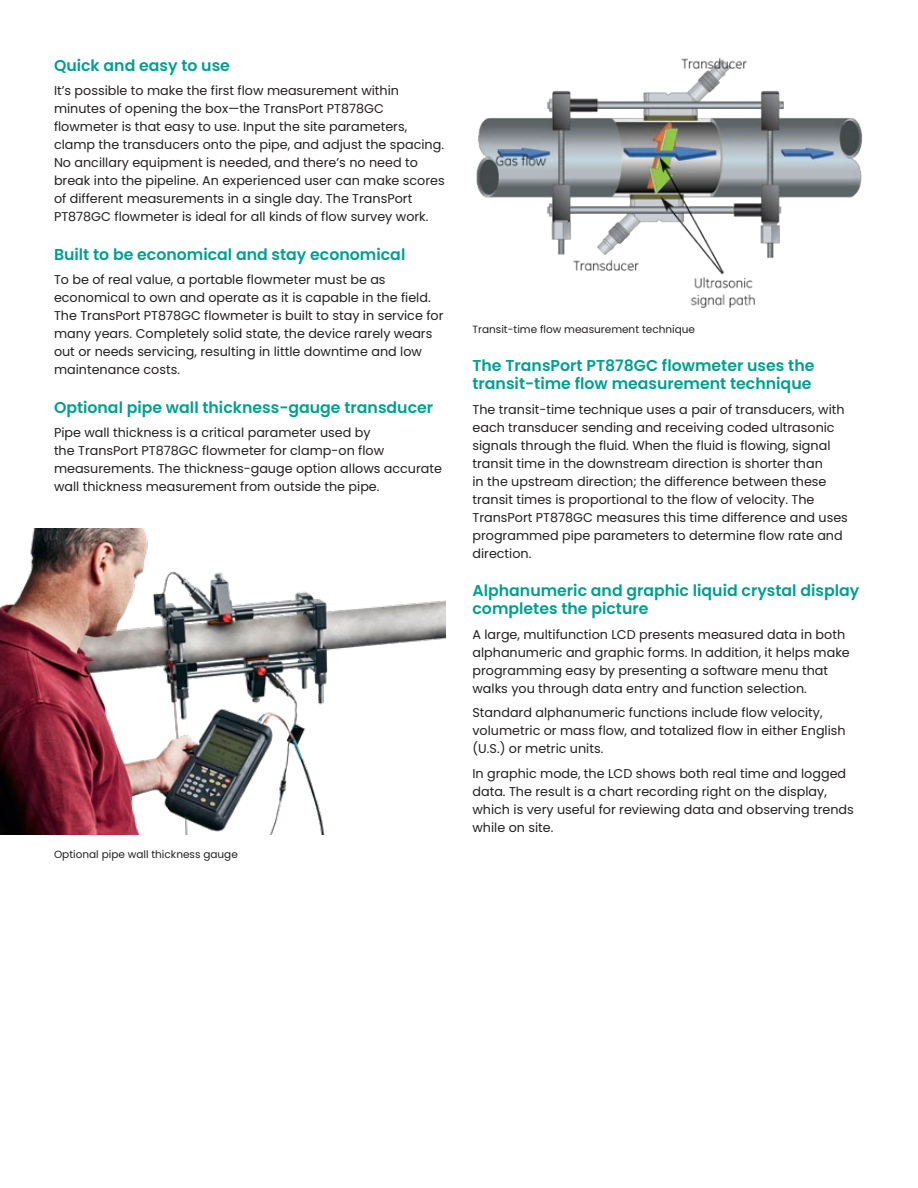
<style>
.page{position:relative;width:918px;height:1188px;background:#fff}
.page>*{position:absolute;margin:0;border:0;box-sizing:border-box;transform-origin:0 0}
._10_5pt-body_subhead{font:600 15.75px/18px "Poppins";color:#00a08f}
._8_5pt-body_text{font:12.75px/18px "Poppins";color:#231f20}
._7pt-caption{font:10.5px "Poppins";color:#231f20}
</style>
<div class="page">
<img style="left:0;top:528px;width:446px;height:306px">
<img style="left:476px;top:58px;width:387px;height:250px">
<p class="_10_5pt-body_subhead" style="left:54px;top:56px;width:178px">Quick and easy to use</p>
<p class="_8_5pt-body_text" style="left:54px;top:82px;width:392px">It’s possible to make the first flow measurement within minutes of opening the box—the TransPort PT878GC flowmeter is that easy to use. Input the site parameters, clamp the transducers onto the pipe, and adjust the spacing.<br>No ancillary equipment is needed, and there’s no need to break into the pipeline. An experienced user can make scores of different measurements in a single day. The TransPort PT878GC flowmeter is ideal for all kinds of flow survey work.</p>
<p class="_10_5pt-body_subhead" style="left:54px;top:245px;width:353px">Built to be economical and stay economical</p>
<p class="_8_5pt-body_text" style="left:54px;top:271px;width:391px">To be of real value, a portable flowmeter must be as economical to own and operate as it is capable in the field.<br>The TransPort PT878GC flowmeter is built to stay in service for many years. Completely solid state, the device rarely wears out or needs servicing, resulting in little downtime and low maintenance costs.</p>
<p class="_10_5pt-body_subhead" style="left:54px;top:398px;width:381px">Optional pipe wall thickness-gauge transducer</p>
<p class="_8_5pt-body_text" style="left:54px;top:424px;width:390px">Pipe wall thickness is a critical parameter used by<br>the TransPort PT878GC flowmeter for clamp-on flow measurements. The thickness-gauge option allows accurate wall thickness measurement from outside the pipe.</p>
<p class="_7pt-caption" style="left:54px;top:848px;width:185px">Optional pipe wall thickness gauge</p>
<p class="_7pt-caption" style="left:472px;top:323px;width:224px">Transit-time flow measurement technique</p>
<p class="_10_5pt-body_subhead" style="left:472px;top:356px;width:344px">The TransPort PT878GC flowmeter uses the transit-time flow measurement technique</p>
<p class="_8_5pt-body_text" style="left:472px;top:400px;width:377px">The transit-time technique uses a pair of transducers, with each transducer sending and receiving coded ultrasonic signals through the fluid. When the fluid is flowing, signal transit time in the downstream direction is shorter than<br>in the upstream direction; the difference between these transit times is proportional to the flow of velocity. The TransPort PT878GC measures this time difference and uses programmed pipe parameters to determine flow rate and direction.</p>
<p class="_10_5pt-body_subhead" style="left:472px;top:581px;width:388px">Alphanumeric and graphic liquid crystal display completes the picture</p>
<p class="_8_5pt-body_text" style="left:472px;top:625px;width:379px">A large, multifunction LCD presents measured data in both alphanumeric and graphic forms. In addition, it helps make programming easy by presenting a software menu that walks you through data entry and function selection.</p>
<p class="_8_5pt-body_text" style="left:472px;top:704px;width:375px">Standard alphanumeric functions include flow velocity, volumetric or mass flow, and totalized flow in either English (U.S.) or metric units.</p>
<p class="_8_5pt-body_text" style="left:472px;top:765px;width:383px">In graphic mode, the LCD shows both real time and logged data. The result is a chart recording right on the display, which is very useful for reviewing data and observing trends while on site.</p>
</div>
